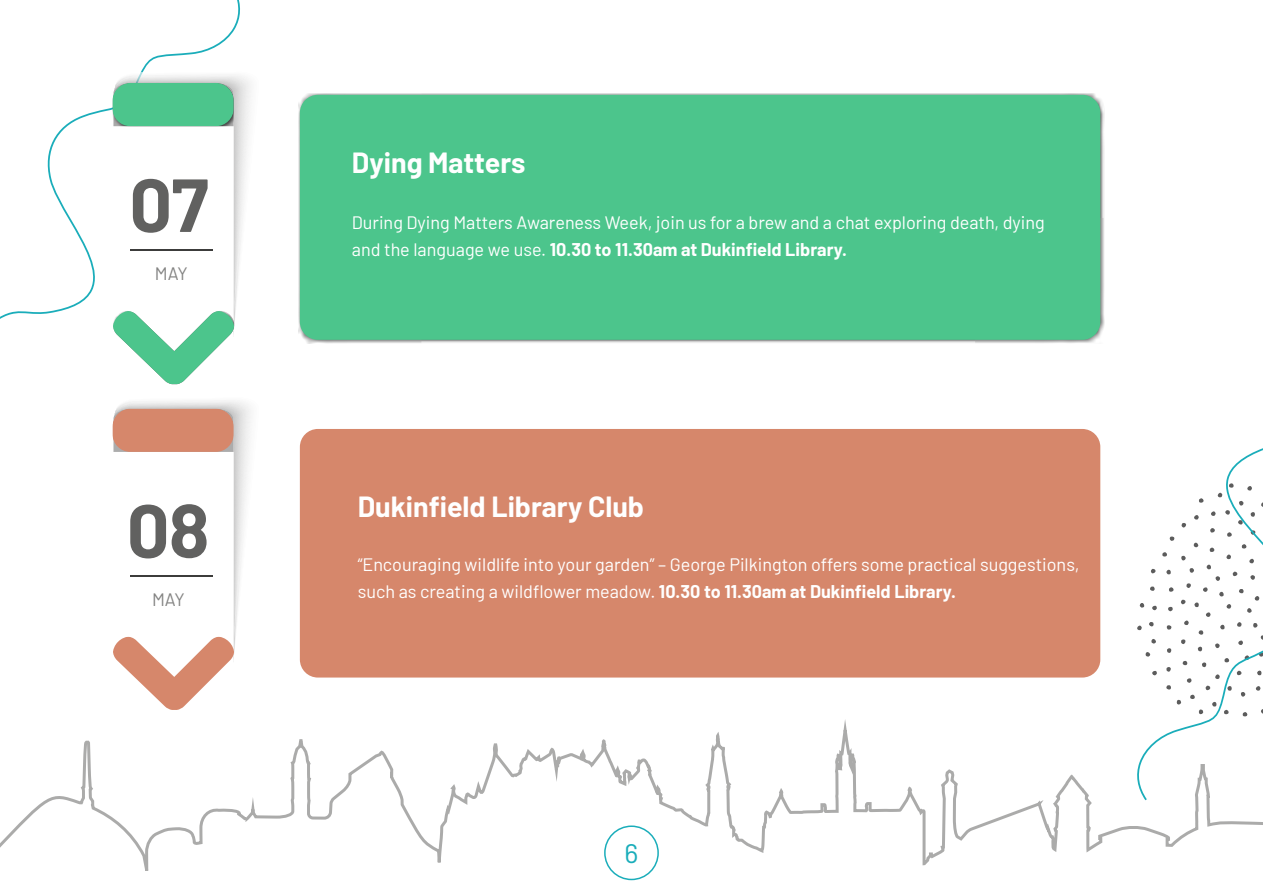
<style>
.page{position:relative;width:1263px;height:893px;background:#fff}
.page>*{position:absolute;margin:0;border:0;box-sizing:border-box;transform-origin:0 0}
.t1{font:700 75px "Barlow";color:#616160}
.t2{font:700 28.5px "Barlow";color:#fff}
.t3{font:27px "Barlow";color:#1aadba}
.t4{font:18px/27px "Barlow";color:#fff}
.t5{font:18px "Barlow";letter-spacing:-.035em;color:#838382}
.s1{font-weight:700}
</style>
<div class="page">
<svg style="left:0;top:0;width:240px;height:319px"></svg>
<svg style="left:0;top:719px;width:1263px;height:162px"></svg>
<svg style="left:1135px;top:448px;width:128px;height:352px"></svg>
<div style="left:298px;top:93px;width:807px;height:250px;background:#000;opacity:.6"></div>
<div style="left:300px;top:95px;width:800px;height:245px;background:#4cc58c;border-radius:18px"></div>
<svg style="left:112px;top:71px;width:139px;height:313px"></svg>
<svg style="left:112px;top:400px;width:139px;height:310px"></svg>
<div style="left:300px;top:429px;width:800px;height:248px;background:#d6876b;border-radius:18px"></div>
<h1 class="t1" style="left:129px;top:149px;width:81px">07</h1>
<p class="t5" style="left:155px;top:261px;width:34px">MAY</p>
<h1 class="t1" style="left:127px;top:475px;width:84px">08</h1>
<p class="t5" style="left:152px;top:586px;width:34px">MAY</p>
<h2 class="t2" style="left:352px;top:142px;width:175px">Dying Matters</h2>
<p class="t4" style="left:352px;top:207px;width:694px">During Dying Matters Awareness Week, join us for a brew and a chat exploring death, dying and the language we use. <span class="s1">10.30 to 11.30am at Dukinfield Library.</span></p>
<h2 class="t2" style="left:358px;top:485px;width:288px">Dukinfield Library Club</h2>
<p class="t4" style="left:358px;top:549px;width:723px">“Encouraging wildlife into your garden” – George Pilkington offers some practical suggestions, such as creating a wildflower meadow. <span class="s1">10.30 to 11.30am at Dukinfield Library.</span></p>
<h3 class="t3" style="left:624px;top:833px;width:15px">6</h3>
</div>
